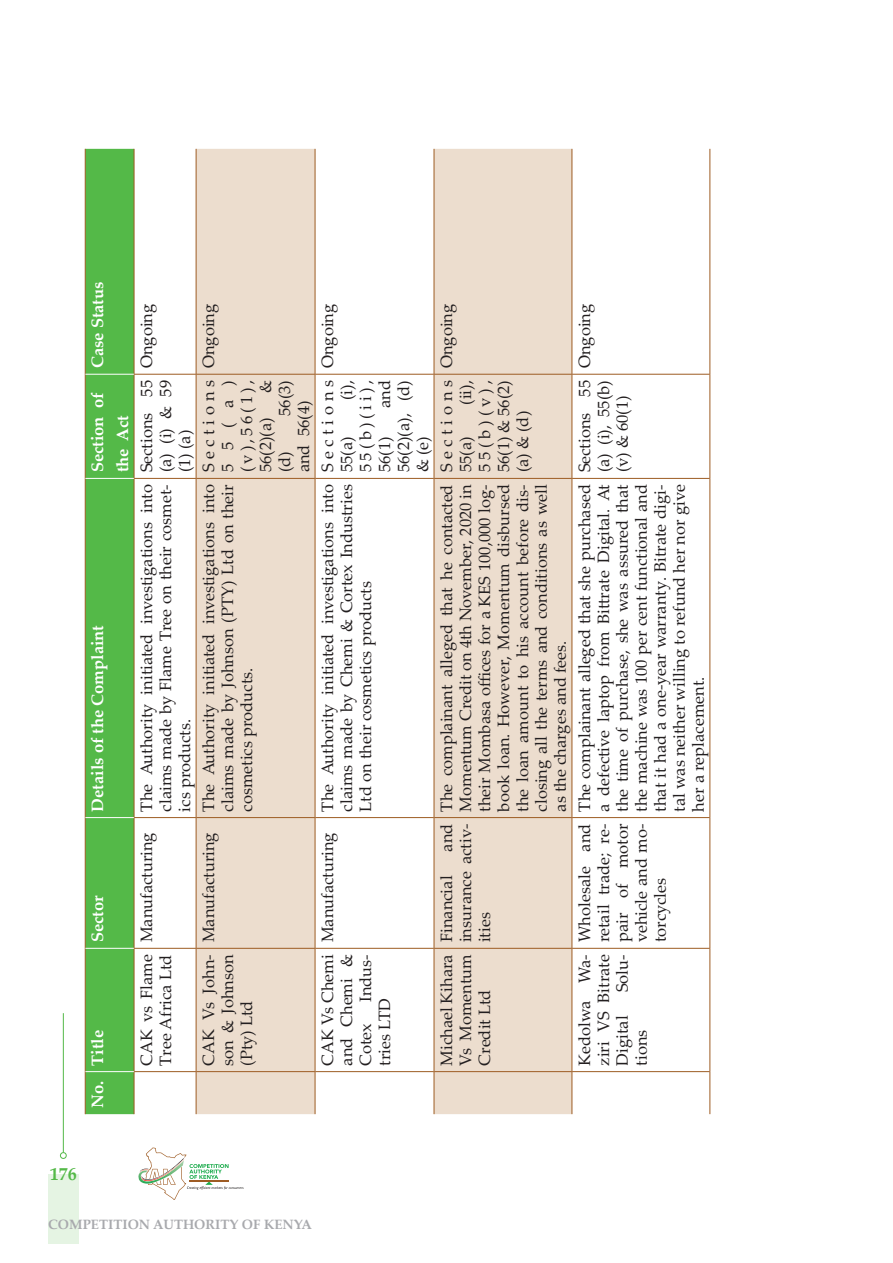
<style>
.page{position:relative;width:893px;height:1263px;background:#fff}
.page>*{position:absolute;margin:0;border:0;box-sizing:border-box;transform-origin:0 0}
.t1{font:700 18px "Palatino Linotype";color:#54b948}
.t2{font:16.5px/18.9px "Palatino Linotype";color:#231f20;text-align:justify}
.Heading_1{font:700 16.5px/24.8px "Palatino Linotype";color:#fff}
.t3{font:16.5px/19px "Palatino Linotype";letter-spacing:.28em;color:#231f20}
.t4{font:700 13.5px "Palatino Linotype";color:#a8a9ad}
</style>
<div class="page">
<div style="left:48px;top:1174px;width:30px;height:69px;background:#e5f4e3"></div>
<svg style="left:138px;top:1147px;width:105px;height:53px"></svg>
<hr style="left:63px;top:1013px;width:1px;height:139px;background:#54b948">
<div style="left:60px;top:1152px;width:7px;height:7px;border:1px solid #54b948;border-radius:50%"></div>
<div style="left:86px;top:149px;width:48px;height:965px;background:#54b948"></div>
<svg style="left:197px;top:149px;width:375px;height:965px;fill:#ecddce"></svg>
<hr style="left:134px;top:1071px;width:62px;height:1px;background:#9d5c23">
<hr style="left:134px;top:948px;width:62px;height:1px;background:#9d5c23">
<hr style="left:134px;top:817px;width:62px;height:1px;background:#9d5c23">
<hr style="left:134px;top:478px;width:62px;height:1px;background:#9d5c23">
<hr style="left:134px;top:374px;width:62px;height:1px;background:#9d5c23">
<hr style="left:196px;top:1071px;width:1px;height:43px;background:#9d5c23">
<hr style="left:196px;top:948px;width:1px;height:123px;background:#9d5c23">
<hr style="left:196px;top:1071px;width:119px;height:1px;background:#9d5c23">
<hr style="left:196px;top:817px;width:1px;height:131px;background:#9d5c23">
<hr style="left:196px;top:948px;width:119px;height:1px;background:#9d5c23">
<hr style="left:196px;top:478px;width:1px;height:339px;background:#9d5c23">
<hr style="left:196px;top:817px;width:119px;height:1px;background:#9d5c23">
<hr style="left:196px;top:374px;width:1px;height:104px;background:#9d5c23">
<hr style="left:196px;top:478px;width:119px;height:1px;background:#9d5c23">
<hr style="left:196px;top:149px;width:1px;height:225px;background:#9d5c23">
<hr style="left:196px;top:374px;width:119px;height:1px;background:#9d5c23">
<hr style="left:315px;top:1071px;width:1px;height:43px;background:#9d5c23">
<hr style="left:315px;top:948px;width:1px;height:123px;background:#9d5c23">
<hr style="left:315px;top:1071px;width:119px;height:1px;background:#9d5c23">
<hr style="left:315px;top:817px;width:1px;height:131px;background:#9d5c23">
<hr style="left:315px;top:948px;width:119px;height:1px;background:#9d5c23">
<hr style="left:315px;top:478px;width:1px;height:339px;background:#9d5c23">
<hr style="left:315px;top:817px;width:119px;height:1px;background:#9d5c23">
<hr style="left:315px;top:374px;width:1px;height:104px;background:#9d5c23">
<hr style="left:315px;top:478px;width:119px;height:1px;background:#9d5c23">
<hr style="left:315px;top:149px;width:1px;height:225px;background:#9d5c23">
<hr style="left:315px;top:374px;width:119px;height:1px;background:#9d5c23">
<hr style="left:434px;top:1071px;width:1px;height:43px;background:#9d5c23">
<hr style="left:434px;top:948px;width:1px;height:123px;background:#9d5c23">
<hr style="left:434px;top:1071px;width:138px;height:1px;background:#9d5c23">
<hr style="left:434px;top:817px;width:1px;height:131px;background:#9d5c23">
<hr style="left:434px;top:948px;width:138px;height:1px;background:#9d5c23">
<hr style="left:434px;top:478px;width:1px;height:339px;background:#9d5c23">
<hr style="left:434px;top:817px;width:138px;height:1px;background:#9d5c23">
<hr style="left:434px;top:374px;width:1px;height:104px;background:#9d5c23">
<hr style="left:434px;top:478px;width:138px;height:1px;background:#9d5c23">
<hr style="left:434px;top:149px;width:1px;height:225px;background:#9d5c23">
<hr style="left:434px;top:374px;width:138px;height:1px;background:#9d5c23">
<hr style="left:572px;top:1071px;width:1px;height:43px;background:#9d5c23">
<hr style="left:572px;top:948px;width:1px;height:123px;background:#9d5c23">
<hr style="left:572px;top:1071px;width:138px;height:1px;background:#9d5c23">
<hr style="left:572px;top:817px;width:1px;height:131px;background:#9d5c23">
<hr style="left:572px;top:948px;width:138px;height:1px;background:#9d5c23">
<hr style="left:572px;top:478px;width:1px;height:339px;background:#9d5c23">
<hr style="left:572px;top:817px;width:138px;height:1px;background:#9d5c23">
<hr style="left:572px;top:374px;width:1px;height:104px;background:#9d5c23">
<hr style="left:572px;top:478px;width:138px;height:1px;background:#9d5c23">
<hr style="left:572px;top:149px;width:1px;height:225px;background:#9d5c23">
<hr style="left:572px;top:374px;width:138px;height:1px;background:#9d5c23">
<hr style="left:710px;top:1071px;width:1px;height:43px;background:#9d5c23">
<hr style="left:710px;top:948px;width:1px;height:123px;background:#9d5c23">
<hr style="left:710px;top:817px;width:1px;height:131px;background:#9d5c23">
<hr style="left:710px;top:478px;width:1px;height:339px;background:#9d5c23">
<hr style="left:710px;top:374px;width:1px;height:104px;background:#9d5c23">
<hr style="left:710px;top:149px;width:1px;height:225px;background:#9d5c23">
<hr style="left:85px;top:1071px;width:1px;height:43px;background:#9d5c23">
<hr style="left:85px;top:948px;width:1px;height:123px;background:#9d5c23">
<hr style="left:85px;top:817px;width:1px;height:131px;background:#9d5c23">
<hr style="left:85px;top:478px;width:1px;height:339px;background:#9d5c23">
<hr style="left:85px;top:374px;width:1px;height:104px;background:#9d5c23">
<hr style="left:85px;top:149px;width:1px;height:225px;background:#9d5c23">
<hr style="left:134px;top:1071px;width:1px;height:43px;background:#9d5c23">
<hr style="left:134px;top:948px;width:1px;height:123px;background:#9d5c23">
<hr style="left:134px;top:817px;width:1px;height:131px;background:#9d5c23">
<hr style="left:134px;top:478px;width:1px;height:339px;background:#9d5c23">
<hr style="left:134px;top:374px;width:1px;height:104px;background:#9d5c23">
<hr style="left:134px;top:149px;width:1px;height:225px;background:#9d5c23">
<hr style="left:85px;top:1071px;width:49px;height:1px;background:#fff">
<hr style="left:85px;top:948px;width:49px;height:1px;background:#fff">
<hr style="left:85px;top:817px;width:49px;height:1px;background:#fff">
<hr style="left:85px;top:478px;width:49px;height:1px;background:#fff">
<hr style="left:85px;top:374px;width:49px;height:1px;background:#fff">
<p class="Heading_1" style="left:85px;top:368px;width:88px;rotate:-90deg">Case Status</p>
<p class="Heading_1" style="left:85px;top:472px;width:81px;rotate:-90deg">Section of the Act</p>
<p class="Heading_1" style="left:85px;top:811px;width:188px;rotate:-90deg">Details of the Complaint</p>
<p class="Heading_1" style="left:85px;top:942px;width:48px;rotate:-90deg">Sector</p>
<p class="Heading_1" style="left:85px;top:1065px;width:37px;rotate:-90deg">Title</p>
<p class="Heading_1" style="left:85px;top:1108px;width:29px;rotate:-90deg">No.</p>
<p class="t2" style="left:136px;top:368px;width:66px;rotate:-90deg">Ongoing</p>
<p class="t2" style="left:136px;top:472px;width:94px;rotate:-90deg">Sections 55 (a) (i) &amp; 59 (1) (a)</p>
<p class="t2" style="left:198px;top:368px;width:66px;rotate:-90deg">Ongoing</p>
<p class="t2" style="left:255px;top:472px;width:94px;text-indent:79px;rotate:-90deg">&amp; (d) 56(3) and 56(4)</p>
<p class="t2" style="left:198px;top:472px;width:94px;rotate:-90deg">Sections 55(a) (v),56(1), 56(2)(a)</p>
<p class="t2" style="left:198px;top:811px;width:329px;rotate:-90deg">The Authority initiated investigations into claims made by Johnson (PTY) Ltd on their cosmetics products.</p>
<p class="t2" style="left:136px;top:811px;width:329px;rotate:-90deg">The Authority initiated investigations into claims made by Flame Tree on their cosmet&shy;ics products.</p>
<p class="t2" style="left:317px;top:368px;width:66px;rotate:-90deg">Ongoing</p>
<p class="t3" style="left:317px;top:472px;width:94px;rotate:-90deg">Sections<br>55(a)</p>
<p class="t2" style="left:374px;top:472px;width:94px;text-indent:64px;rotate:-90deg">and 56(2)(a), (d) &amp; (e)</p>
<p class="t2" style="left:336px;top:472px;width:94px;text-indent:72px;rotate:-90deg">(i), 55(b)(ii), 56(1)</p>
<p class="t2" style="left:317px;top:811px;width:329px;rotate:-90deg">The Authority initiated investigations into claims made by Chemi &amp; Cortex Industries Ltd on their cosmetics products</p>
<p class="t2" style="left:136px;top:942px;width:111px;rotate:-90deg">Manufacturing</p>
<p class="t2" style="left:136px;top:1065px;width:113px;rotate:-90deg">CAK vs Flame<br>Tree Africa Ltd</p>
<p class="t2" style="left:198px;top:942px;width:111px;rotate:-90deg">Manufacturing</p>
<p class="t2" style="left:198px;top:1065px;width:113px;rotate:-90deg">CAK Vs John&shy;son &amp; Johnson (Pty) Ltd</p>
<p class="t2" style="left:317px;top:942px;width:111px;rotate:-90deg">Manufacturing</p>
<p class="t2" style="left:317px;top:1065px;width:113px;rotate:-90deg">CAK Vs Chemi and Chemi &amp; Cotex</p>
<p class="t2" style="left:355px;top:1065px;width:113px;text-indent:64px;rotate:-90deg">Indus&shy;tries LTD</p>
<p class="t2" style="left:436px;top:368px;width:66px;rotate:-90deg">Ongoing</p>
<p class="t3" style="left:436px;top:472px;width:94px;rotate:-90deg">Sections<br>55(a)</p>
<p class="t2" style="left:455px;top:472px;width:94px;text-indent:67px;rotate:-90deg">(ii), 55(b)(v), 56(1) &amp; 56(2) (a) &amp; (d)</p>
<p class="t2" style="left:574px;top:368px;width:66px;rotate:-90deg">Ongoing</p>
<p class="t2" style="left:574px;top:472px;width:94px;rotate:-90deg">Sections 55 (a) (i), 55(b) (v) &amp; 60(1)</p>
<p class="t2" style="left:574px;top:811px;width:329px;rotate:-90deg">The complainant alleged that she purchased a defective laptop from Bittrate Digital. At the time of purchase, she was assured that the machine was 100 per cent functional and that it had a one-year warranty. Bitrate digi&shy;tal was neither willing to refund her nor give her a replacement.</p>
<p class="t2" style="left:436px;top:811px;width:329px;rotate:-90deg">The complainant alleged that he contacted Momentum Credit on 4th November, 2020 in their Mombasa offices for a KES 100,000 log&shy;book loan. However, Momentum disbursed the loan amount to his account before dis&shy;closing all the terms and conditions as well as the charges and fees.</p>
<p class="t2" style="left:436px;top:942px;width:120px;text-indent:91px;rotate:-90deg">and insurance activ&shy;ities</p>
<p class="t2" style="left:436px;top:942px;width:68px;rotate:-90deg">Financial</p>
<p class="t2" style="left:436px;top:1065px;width:113px;rotate:-90deg">Michael Kihara Vs Momentum Credit Ltd</p>
<p class="t2" style="left:574px;top:942px;width:120px;rotate:-90deg">Wholesale and retail trade; re&shy;pair of motor vehicle and mo&shy;torcycles</p>
<p class="t2" style="left:574px;top:1065px;width:113px;rotate:-90deg">Kedolwa Wa&shy;ziri VS Bitrate Digital</p>
<p class="t2" style="left:612px;top:992px;width:39px;rotate:-90deg">Solu-</p>
<p class="t2" style="left:631px;top:1065px;width:37px;rotate:-90deg">tions</p>
<p class="t1" style="left:50px;top:1161px;width:28px">176</p>
<p class="t4" style="left:48px;top:1214px;width:265px">COMPETITION AUTHORITY OF KENYA</p>
</div>
